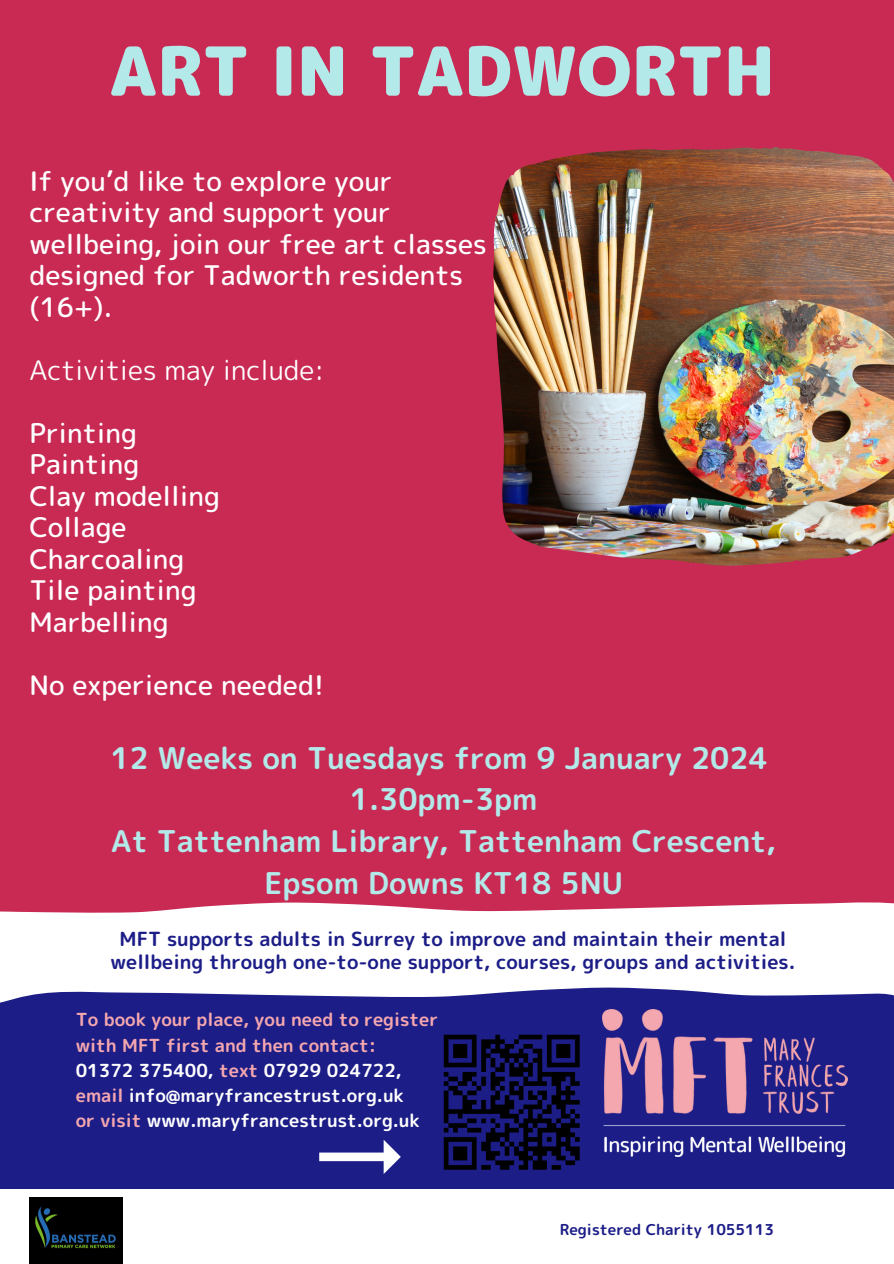
<style>
.page{position:relative;width:894px;height:1264px;background:#fff}
.page>*{position:absolute;margin:0;border:0;box-sizing:border-box;transform-origin:0 0}
.t1{font:67.5px "rounded mplus 1 p black";color:#b3e9e9}
.t2{font:30px "rounded mplus 1 p bold";color:#b3e9e9}
.t3{font:27px/31.5px "rounded mplus 1 p medium";color:#fff}
.t4{font:27px "rounded mplus 1 p regular";color:#fff}
.t5{font:19.5px/22.5px "rounded mplus 1 p bold";color:#1c1d87;text-align:center}
.t6{font:18px "rounded mplus 1 p bold";color:#fff}
.t7{font:18px/25.2px "rounded mplus 1 p bold";color:#f5a7af}
.t8{font:15px "rounded mplus 1 p bold";color:#1c1d87}
.s1{color:#f5a7af}
</style>
<div class="page">
<div style="left:0;top:0;width:893px;height:1263px;background:#c82a54"></div>
<svg style="left:0;top:902px;width:893px;height:287px;background:#7975b4"></svg>
<div style="left:0;top:1189px;width:893px;height:74px;background:#fff"></div>
<img style="left:493px;top:147px;width:400px;height:418px">
<img style="left:602px;top:1009px;width:245px;height:147px">
<svg style="left:319px;top:1139px;width:81px;height:34px;background:#6162ab"></svg>
<img style="left:437px;top:1028px;width:147px;height:146px">
<img style="left:29px;top:1197px;width:94px;height:66px">
<p class="t1" style="left:110px;top:23px;width:666px">ART IN TADWORTH</p>
<p class="t3" style="left:29px;top:165px;width:459px">If you’d like to explore your creativity and support your wellbeing, join our free art classes designed for Tadworth residents (16+).</p>
<p class="t4" style="left:29px;top:350px;width:296px">Activities may include:</p>
<p class="t3" style="left:29px;top:417px;width:109px">Printing</p>
<p class="t3" style="left:29px;top:448px;width:111px">Painting</p>
<p class="t3" style="left:29px;top:480px;width:192px">Clay modelling</p>
<p class="t3" style="left:29px;top:511px;width:98px">Collage</p>
<p class="t3" style="left:29px;top:543px;width:156px">Charcoaling</p>
<p class="t3" style="left:29px;top:574px;width:168px">Tile painting</p>
<p class="t3" style="left:29px;top:606px;width:140px">Marbelling</p>
<p class="t3" style="left:29px;top:669px;width:296px">No experience needed!</p>
<p class="t2" style="left:110px;top:736px;width:659px">12 Weeks on Tuesdays from 9 January 2024</p>
<p class="t2" style="left:350px;top:778px;width:189px">1.30pm-3pm</p>
<p class="t2" style="left:111px;top:819px;width:666px">At Tattenham Library, Tattenham Crescent,</p>
<p class="t2" style="left:264px;top:861px;width:360px">Epsom Downs KT18 5NU</p>
<p class="t5" style="left:111px;top:927px;width:686px">MFT supports adults in Surrey to improve and maintain their mental wellbeing through one-to-one support, courses, groups and activities.</p>
<p class="t7" style="left:76px;top:1007px;width:363px">To book your place, you need to register with MFT first and then contact:</p>
<p class="t6" style="left:76px;top:1057px;width:327px">01372 375400, <span class="s1">text</span> 07929 024722,</p>
<p class="t6" style="left:76px;top:1082px;width:329px"><span class="s1">email</span> info@maryfrancestrust.org.uk</p>
<p class="t6" style="left:76px;top:1107px;width:345px"><span class="s1">or visit</span> www.maryfrancestrust.org.uk</p>
<p class="t8" style="left:559px;top:1218px;width:215px">Registered Charity 1055113</p>
</div>
